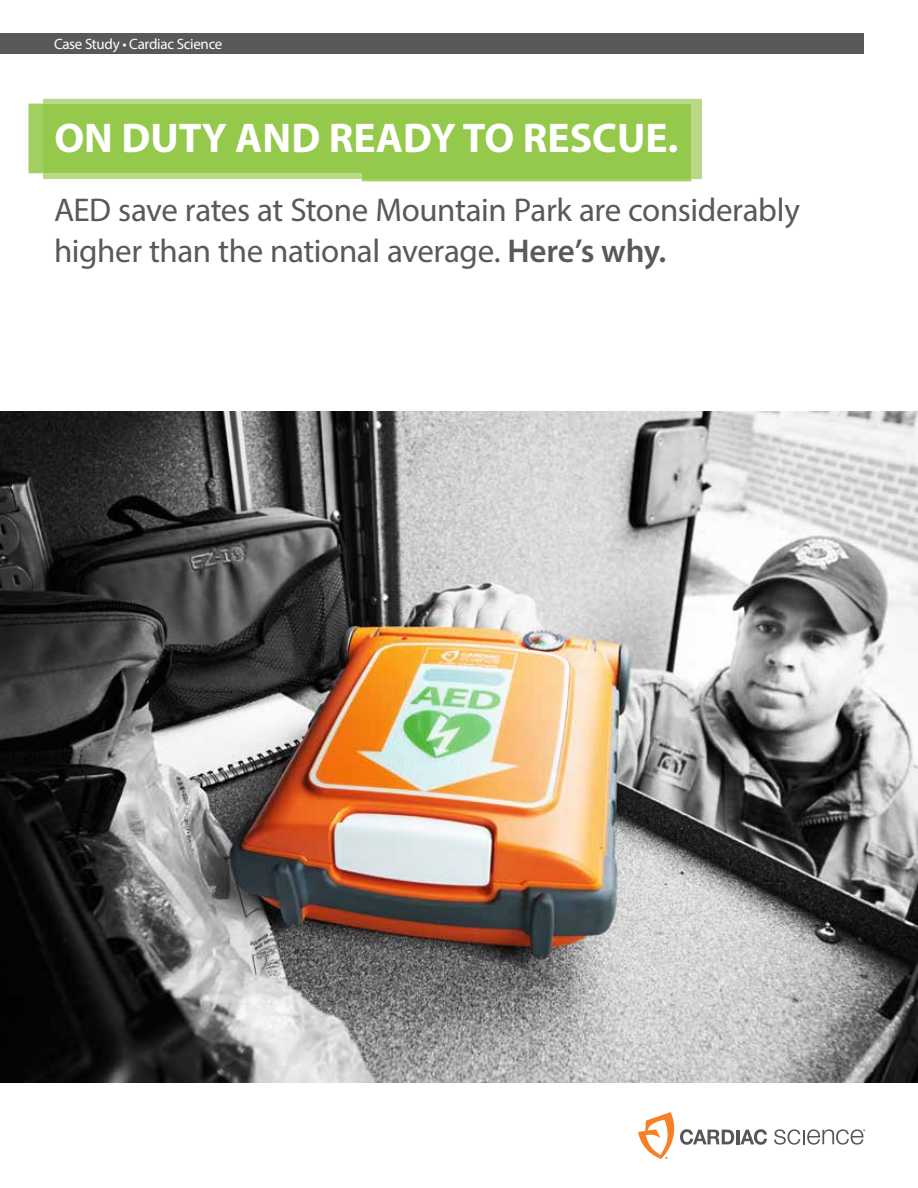
<style>
.page{position:relative;width:918px;height:1188px;background:#fff}
.page>*{position:absolute;margin:0;border:0;box-sizing:border-box;transform-origin:0 0}
.t1{font:700 41.7px "Myriad Pro";color:#fff}
.t2{font:33px/40.5px "Myriad Pro";letter-spacing:-.015em;color:#58595b}
.t3{font:15px "Myriad Pro";letter-spacing:-.02em;color:#fff}
.s1{font-weight:600}
</style>
<div class="page">
<div style="left:0;top:33px;width:864px;height:21px;background:#58595b"></div>
<hr style="left:736px;top:1130px;width:3px;height:14px;background:#56565a">
<svg style="left:740px;top:1129px;width:27px;height:16px"></svg>
<svg style="left:638px;top:1112px;width:96px;height:47px"></svg>
<svg style="left:774px;top:1129px;width:91px;height:16px"></svg>
<img style="left:0;top:411px;width:918px;height:672px">
<div style="left:43px;top:99px;width:659px;height:80px;background:#b9d989"></div>
<svg style="left:28px;top:104px;width:663px;height:77px;fill:#a3cf62"></svg>
<div style="left:43px;top:104px;width:648px;height:75px;background:#95c94b"></div>
<p class="t3" style="left:54px;top:35px;width:170px">Case Study • Cardiac Science</p>
<p class="t1" style="left:54px;top:111px;width:625px">ON DUTY AND READY TO RESCUE.</p>
<p class="t2" style="left:54px;top:189px;width:747px">AED save rates at Stone Mountain Park are considerably higher than the national average. <span class="s1">Here’s why.</span></p>
</div>
